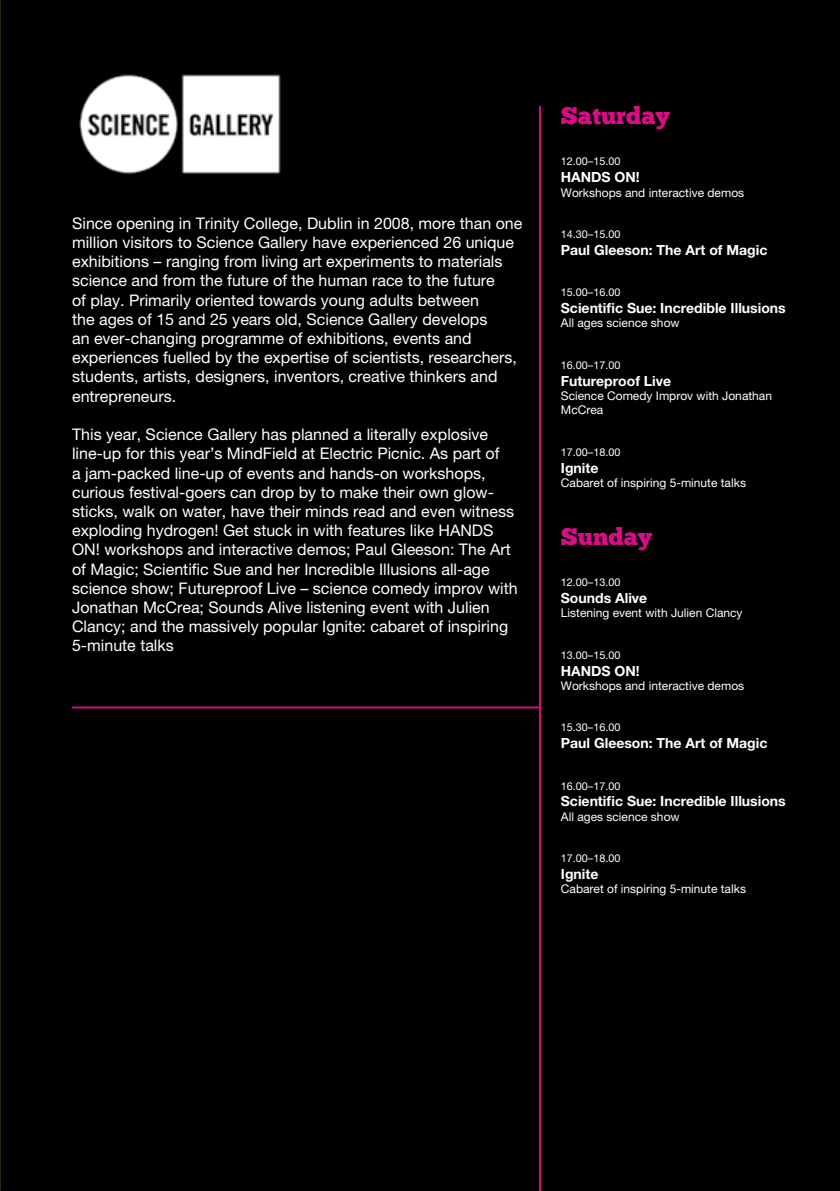
<style>
.page{position:relative;width:840px;height:1191px;background:#fff}
.page>*{position:absolute;margin:0;border:0;box-sizing:border-box;transform-origin:0 0}
.t1{font:24px "Chunk Five";color:#d80d86}
.t2{font:16px/19.2px "Helvetica Neue LT Pro";color:#fff}
.t3{font:700 14px "Helvetica Neue LT Pro";color:#fff}
.t4{font:12px/14.4px "Helvetica Neue LT Pro";color:#fff}
.t5{font:10.8px "Helvetica Neue LT Pro";color:#fff}
</style>
<div class="page">
<div style="left:0;top:0;width:839px;height:1191px;background:#000"></div>
<img style="left:79px;top:74px;width:202px;height:100px">
<hr style="left:72px;top:706px;width:466px;height:2px;background:#d80d86">
<hr style="left:538px;top:106px;width:2px;height:1085px;background:#d80d86">
<p class="t2" style="left:72px;top:213px;width:451px">Since opening in Trinity College, Dublin in 2008, more than one million visitors to Science Gallery have experienced 26 unique exhibitions – ranging from living art experiments to materials science and from the future of the human race to the future<br>of play. Primarily oriented towards young adults between<br>the ages of 15 and 25 years old, Science Gallery develops<br>an ever-changing programme of exhibitions, events and experiences fuelled by the expertise of scientists, researchers, students, artists, designers, inventors, creative thinkers and entrepreneurs.</p>
<p class="t2" style="left:72px;top:424px;width:447px">This year, Science Gallery has planned a literally explosive line-up for this year’s MindField at Electric Picnic. As part of<br>a jam-packed line-up of events and hands-on workshops, curious festival-goers can drop by to make their own glow&shy;sticks, walk on water, have their minds read and even witness exploding hydrogen! Get stuck in with features like HANDS ON! workshops and interactive demos; Paul Gleeson: The Art of Magic; Scientific Sue and her Incredible Illusions all-age science show; Futureproof Live – science comedy improv with Jonathan McCrea; Sounds Alive listening event with Julien Clancy; and the massively popular Ignite: cabaret of inspiring 5-minute talks</p>
<h1 class="t1" style="left:560px;top:104px;width:110px">Saturday</h1>
<p class="t5" style="left:560px;top:155px;width:61px">12.00–15.00</p>
<p class="t3" style="left:560px;top:168px;width:80px">HANDS ON!</p>
<p class="t4" style="left:560px;top:185px;width:185px">Workshops and interactive demos</p>
<p class="t5" style="left:560px;top:228px;width:61px">14.30–15.00</p>
<p class="t3" style="left:560px;top:241px;width:208px">Paul Gleeson: The Art of Magic</p>
<p class="t5" style="left:560px;top:286px;width:61px">15.00–16.00</p>
<p class="t3" style="left:560px;top:299px;width:226px">Scientific Sue: Incredible Illusions</p>
<p class="t4" style="left:560px;top:316px;width:120px">All ages science show</p>
<p class="t5" style="left:560px;top:358px;width:61px">16.00–17.00</p>
<p class="t3" style="left:560px;top:372px;width:112px">Futureproof Live</p>
<p class="t4" style="left:560px;top:388px;width:212px">Science Comedy Improv with Jonathan<br>McCrea</p>
<p class="t5" style="left:560px;top:445px;width:61px">17.00–18.00</p>
<p class="t3" style="left:560px;top:459px;width:39px">Ignite</p>
<p class="t4" style="left:560px;top:475px;width:186px">Cabaret of inspiring 5-minute talks</p>
<h1 class="t1" style="left:560px;top:525px;width:93px">Sunday</h1>
<p class="t5" style="left:560px;top:576px;width:61px">12.00–13.00</p>
<p class="t3" style="left:560px;top:589px;width:88px">Sounds Alive</p>
<p class="t4" style="left:560px;top:605px;width:183px">Listening event with Julien Clancy</p>
<p class="t5" style="left:560px;top:648px;width:61px">13.00–15.00</p>
<p class="t3" style="left:560px;top:662px;width:80px">HANDS ON!</p>
<p class="t4" style="left:560px;top:678px;width:185px">Workshops and interactive demos</p>
<p class="t5" style="left:560px;top:721px;width:61px">15.30–16.00</p>
<p class="t3" style="left:560px;top:734px;width:208px">Paul Gleeson: The Art of Magic</p>
<p class="t5" style="left:560px;top:779px;width:61px">16.00–17.00</p>
<p class="t3" style="left:560px;top:792px;width:226px">Scientific Sue: Incredible Illusions</p>
<p class="t4" style="left:560px;top:809px;width:120px">All ages science show</p>
<p class="t5" style="left:560px;top:852px;width:61px">17.00–18.00</p>
<p class="t3" style="left:560px;top:865px;width:39px">Ignite</p>
<p class="t4" style="left:560px;top:881px;width:186px">Cabaret of inspiring 5-minute talks</p>
</div>
